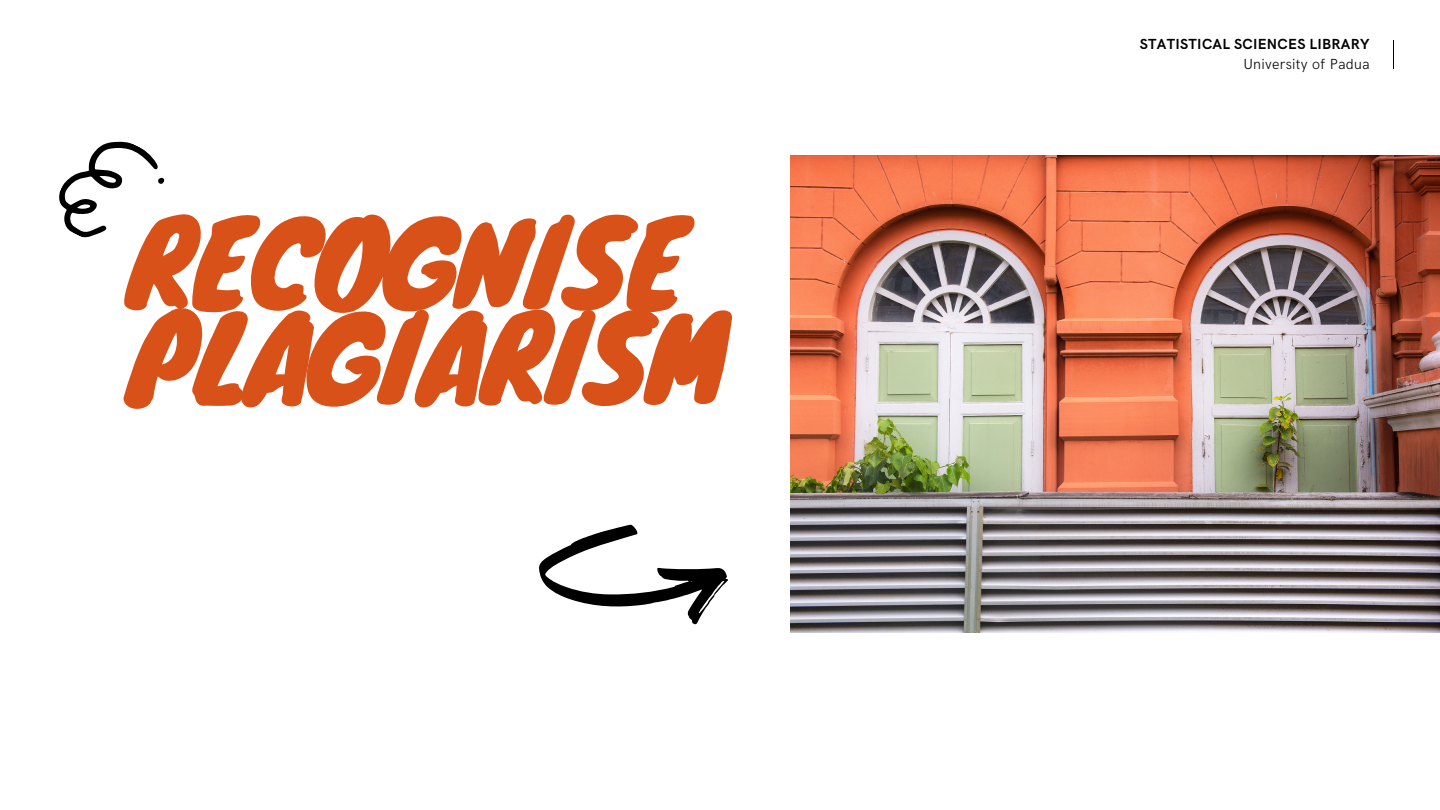
<style>
.page{position:relative;width:1440px;height:810px;background:#fff}
.page>*{position:absolute;margin:0;border:0;box-sizing:border-box;transform-origin:0 0}
.t1{font:115px/95.2px "Knewave";letter-spacing:-.02em;color:#d85119}
.t2{font:700 14.6px "HK Grotesk";letter-spacing:.02em;color:#000}
.t3{font:300 14.6px "HK Grotesk";letter-spacing:.02em;color:#000}
</style>
<div class="page">
<svg style="left:1393px;top:41px;width:1px;height:28px"></svg>
<img style="left:791px;top:155px;width:649px;height:477px">
<svg style="left:59px;top:141px;width:106px;height:97px"></svg>
<svg style="left:539px;top:524px;width:189px;height:100px"></svg>
<h1 class="t1" style="left:127px;top:211px;width:601px">RECOGNISE<br>PLAGIARISM</h1>
<p class="t2" style="left:1140px;top:36px;width:231px">STATISTICAL SCIENCES LIBRARY</p>
<p class="t3" style="left:1243px;top:56px;width:128px">University of Padua</p>
</div>
